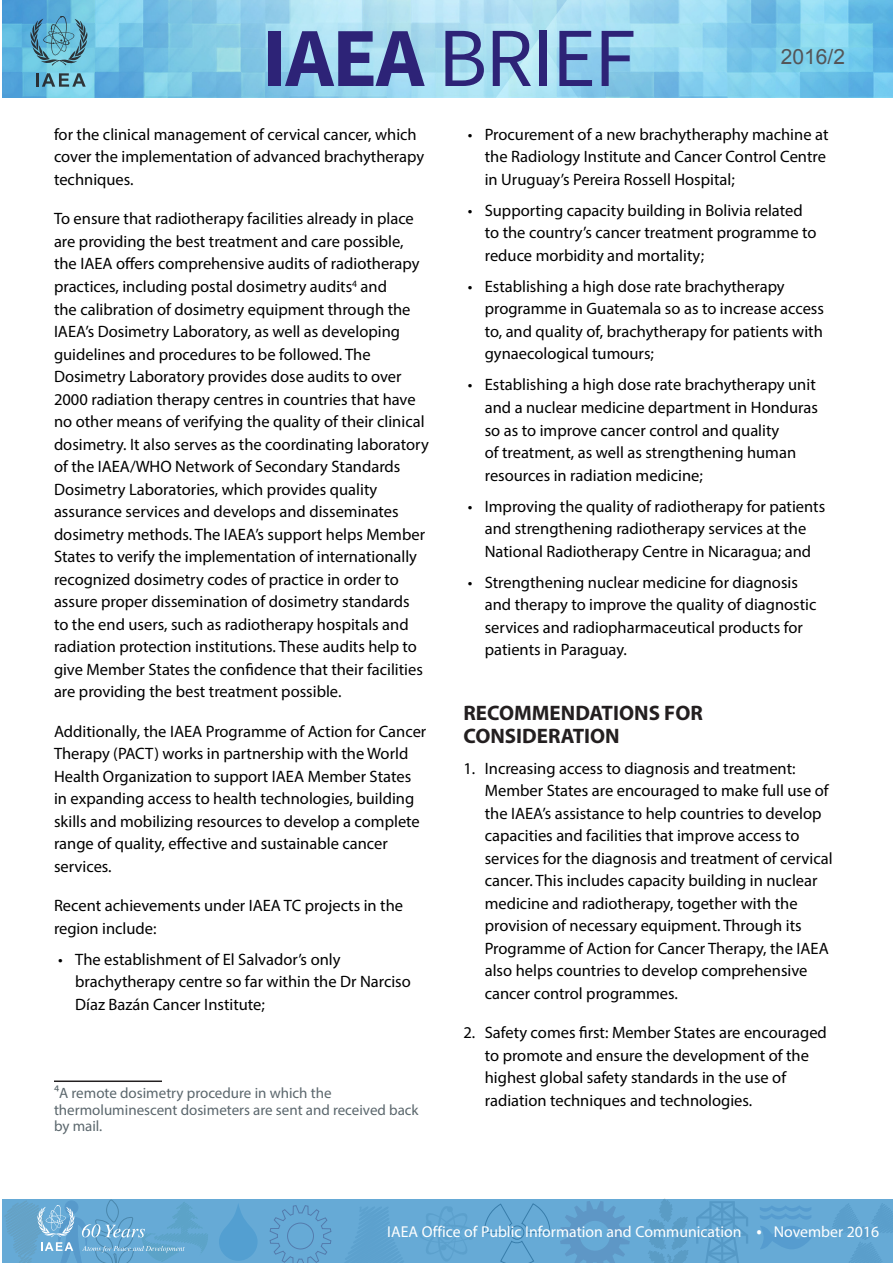
<style>
.page{position:relative;width:893px;height:1263px;background:#fff}
.page>*{position:absolute;margin:0;border:0;box-sizing:border-box;transform-origin:0 0}
.t1{font:84px "Source Sans Pro";letter-spacing:-.02em;color:#2d2377}
.Subhead_01{font:700 21px/22.5px "Myriad Pro";color:#231f20}
.t2{font:21px "Arial";color:#545557}
.Body_Text1{font:16.5px/22.5px "Myriad Pro";color:#000}
.t3{font:15.75px "Myriad Pro";color:#fff}
.Footnote{font:15px/16.5px "Myriad Pro";color:#5b676d}
.s1{font-weight:700}
.s2{font-family:"Source Sans Pro";font-size:18px}
</style>
<div class="page">
<img style="left:2px;top:0;width:891px;height:97px">
<svg style="left:2px;top:1199px;width:891px;height:64px;background:#62a5d2"></svg>
<svg style="left:4px;top:1200px;width:205px;height:63px;background:#6babd3"></svg>
<hr style="left:54px;top:1080px;width:108px;height:2px;background:#231f20">
<svg style="left:30px;top:16px;width:57px;height:50px;background:#5da2bb"></svg>
<svg style="left:36px;top:73px;width:50px;height:14px"></svg>
<div style="left:219px;top:1202px;width:39px;height:59px;background:#66aad6"></div>
<h1 class="t1" style="left:262px;top:6px;width:375px"><span class="s1">IAEA</span> BRIEF</h1>
<p class="t2" style="left:781px;top:43px;width:66px">2016/2</p>
<p class="Body_Text1" style="left:54px;top:123px;width:372px">for the clinical management of cervical cancer, which cover the implementation of advanced brachytherapy techniques.</p>
<p class="Body_Text1" style="left:54px;top:207px;width:376px">To ensure that radiotherapy facilities already in place are providing the best treatment and care possible, the IAEA offers comprehensive audits of radiotherapy practices, including postal dosimetry audits<sup>4</sup> and<br>the calibration of dosimetry equipment through the IAEA’s Dosimetry Laboratory, as well as developing guidelines and procedures to be followed. The Dosimetry Laboratory provides dose audits to over 2000 radiation therapy centres in countries that have no other means of verifying the quality of their clinical dosimetry. It also serves as the coordinating laboratory of the IAEA/WHO Network of Secondary Standards Dosimetry Laboratories, which provides quality assurance services and develops and disseminates dosimetry methods. The IAEA’s support helps Member States to verify the implementation of internationally recognized dosimetry codes of practice in order to assure proper dissemination of dosimetry standards<br>to the end users, such as radiotherapy hospitals and radiation protection institutions. These audits help to give Member States the confidence that their facilities are providing the best treatment possible.</p>
<p class="Body_Text1" style="left:54px;top:719px;width:374px">Additionally, the IAEA Programme of Action for Cancer Therapy (PACT) works in partnership with the World Health Organization to support IAEA Member States in expanding access to health technologies, building skills and mobilizing resources to develop a complete range of quality, effective and sustainable cancer services.</p>
<p class="Body_Text1" style="left:54px;top:894px;width:351px">Recent achievements under IAEA TC projects in the region include:</p>
<p class="Body_Text1" style="left:75px;top:947px;width:337px;text-indent:-17px">• The establishment of El Salvador’s only brachytherapy centre so far within the Dr Narciso<br>Díaz Bazán Cancer Institute;</p>
<p class="Footnote" style="left:54px;top:1084px;width:366px">⁴A remote dosimetry procedure in which the thermoluminescent dosimeters are sent and received back by mail.</p>
<p class="Body_Text1" style="left:485px;top:123px;width:345px;text-indent:-17px">• Procurement of a new brachytheraphy machine at the Radiology Institute and Cancer Control Centre in Uruguay’s Pereira Rossell Hospital;</p>
<p class="Body_Text1" style="left:485px;top:199px;width:333px;text-indent:-17px">• Supporting capacity building in Bolivia related to the country’s cancer treatment programme to reduce morbidity and mortality;</p>
<p class="Body_Text1" style="left:485px;top:275px;width:341px;text-indent:-17px">• Establishing a high dose rate brachytherapy programme in Guatemala so as to increase access to, and quality of, brachytherapy for patients with gynaecological tumours;</p>
<p class="Body_Text1" style="left:485px;top:373px;width:335px;text-indent:-17px">• Establishing a high dose rate brachytherapy unit and a nuclear medicine department in Honduras so as to improve cancer control and quality<br>of treatment, as well as strengthening human resources in radiation medicine;</p>
<p class="Body_Text1" style="left:468px;top:494px;width:359px;text-align:center">• Improving the quality of radiotherapy for patients and strengthening radiotherapy services at the<br>National Radiotherapy Centre in Nicaragua; and</p>
<p class="Body_Text1" style="left:485px;top:570px;width:333px;text-indent:-17px">• Strengthening nuclear medicine for diagnosis and therapy to improve the quality of diagnostic services and radiopharmaceutical products for patients in Paraguay.</p>
<p class="Subhead_01" style="left:463px;top:701px;width:241px">RECOMMENDATIONS FOR<br>CONSIDERATION</p>
<p class="Body_Text1" style="left:485px;top:756px;width:349px;text-indent:-21px">1. Increasing access to diagnosis and treatment:<br>Member States are encouraged to make full use of the IAEA’s assistance to help countries to develop capacities and facilities that improve access to services for the diagnosis and treatment of cervical cancer. This includes capacity building in nuclear medicine and radiotherapy, together with the provision of necessary equipment. Through its Programme of Action for Cancer Therapy, the IAEA also helps countries to develop comprehensive cancer control programmes.</p>
<p class="Body_Text1" style="left:485px;top:1021px;width:344px;text-indent:-21px">2. Safety comes first: Member States are encouraged to promote and ensure the development of the highest global safety standards in the use of radiation techniques and technologies.</p>
<p class="t3" style="left:387px;top:1221px;width:493px">IAEA Office of Public Information and Communication <span class="s2">•</span> November 2016</p>
</div>
